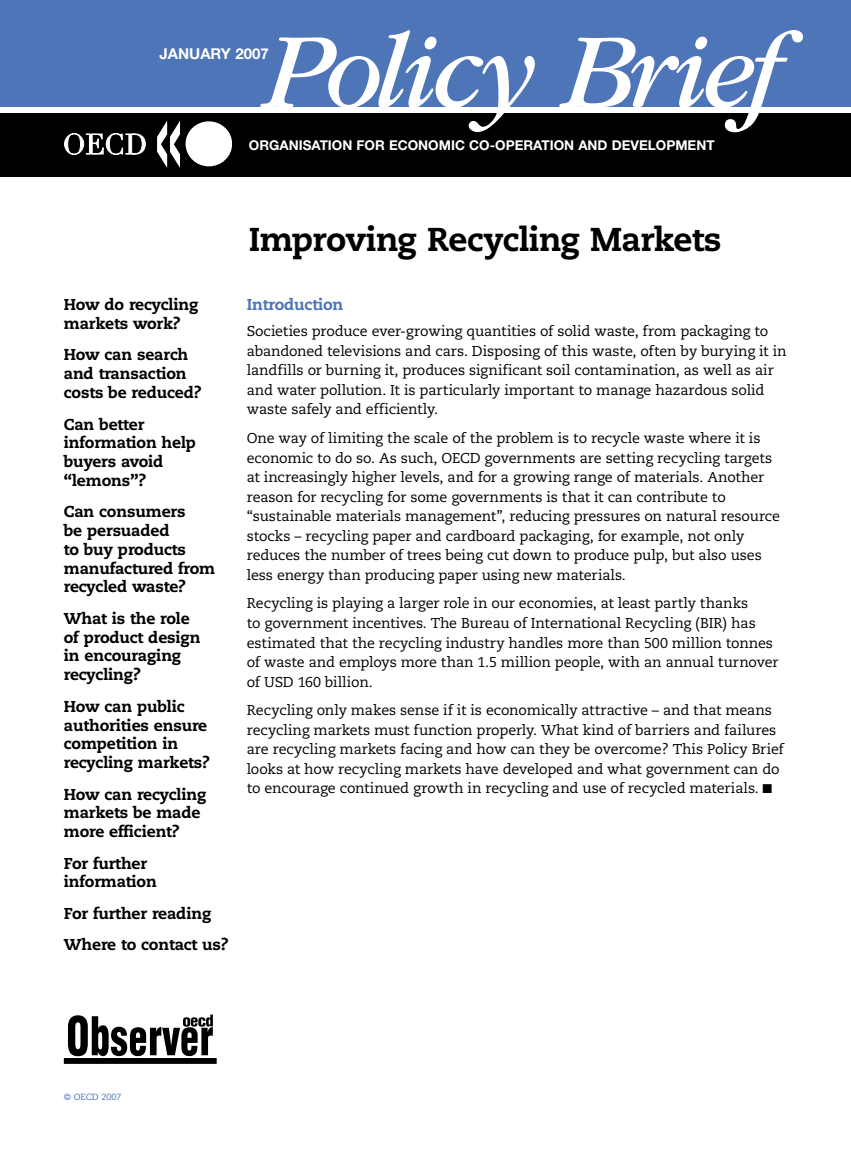
<style>
.page{position:relative;width:851px;height:1149px;background:#fff}
.page>*{position:absolute;margin:0;border:0;box-sizing:border-box;transform-origin:0 0}
.t1{font:italic 111px "ITC Garamond Std";letter-spacing:-.055em;color:#fff}
._01_Heading_1{font:800 33px "Caecilia";letter-spacing:-.02em;color:#000}
._99_ToC{font:800 15.75px/18.8px "Caecilia";letter-spacing:-.01em;color:#000}
._01_Heading_2{font:800 15.75px "Caecilia";letter-spacing:-.01em;color:#4d75b7}
.t2{font:700 15px "Helvetica Neue LT Std";color:#fff}
._00_Body{font:14.25px/19.5px "Caecilia";letter-spacing:-.01em;color:#000}
.t3{font:700 13.5px "Helvetica Neue LT Std";color:#fff}
.t4{font:9px "Caecilia";color:#4d75b7}
</style>
<div class="page">
<div style="left:0;top:113px;width:850px;height:63px;background:#000"></div>
<div style="left:0;top:0;width:850px;height:106px;background:#4d75b7"></div>
<div style="left:185px;top:121px;width:47px;height:45px;background:#fff;border-radius:50%"></div>
<svg style="left:157px;top:121px;width:23px;height:47px"></svg>
<svg style="left:64px;top:133px;width:82px;height:22px"></svg>
<div style="left:64px;top:1057px;width:153px;height:6px;background:#000"></div>
<svg style="left:68px;top:1014px;width:145px;height:41px"></svg>
<p class="t1" style="left:263px;top:11px;width:521px">Policy Brief</p>
<p class="t2" style="left:159px;top:44px;width:111px">JANUARY 2007</p>
<p class="t3" style="left:249px;top:136px;width:467px">ORGANISATION FOR ECONOMIC CO-OPERATION AND DEVELOPMENT</p>
<p class="_99_ToC" style="left:64px;top:295px;width:136px">How do recycling markets work?</p>
<p class="_99_ToC" style="left:64px;top:345px;width:139px">How can search and transaction costs be reduced?</p>
<p class="_99_ToC" style="left:64px;top:414px;width:134px">Can better information help buyers avoid “lemons”?</p>
<p class="_99_ToC" style="left:64px;top:502px;width:153px">Can consumers<br>be persuaded<br>to buy products manufactured from recycled waste?</p>
<p class="_99_ToC" style="left:64px;top:609px;width:138px">What is the role of product design in encouraging recycling?</p>
<p class="_99_ToC" style="left:64px;top:696px;width:147px">How can public authorities ensure competition in recycling markets?</p>
<p class="_99_ToC" style="left:64px;top:784px;width:144px">How can recycling markets be made more efficient?</p>
<p class="_99_ToC" style="left:64px;top:853px;width:94px">For further information</p>
<p class="_99_ToC" style="left:64px;top:903px;width:149px">For further reading</p>
<p class="_99_ToC" style="left:64px;top:935px;width:166px">Where to contact us?</p>
<p class="_01_Heading_1" style="left:249px;top:219px;width:474px">Improving Recycling Markets</p>
<p class="_01_Heading_2" style="left:247px;top:295px;width:98px">Introduction</p>
<p class="_00_Body" style="left:247px;top:321px;width:541px">Societies produce ever-growing quantities of solid waste, from packaging to abandoned televisions and cars. Disposing of this waste, often by burying it in landfills or burning it, produces significant soil contamination, as well as air and water pollution. It is particularly important to manage hazardous solid waste safely and efficiently.</p>
<p class="_00_Body" style="left:247px;top:428px;width:534px">One way of limiting the scale of the problem is to recycle waste where it is economic to do so. As such, OECD governments are setting recycling targets at increasingly higher levels, and for a growing range of materials. Another reason for recycling for some governments is that it can contribute to “sustainable materials management”, reducing pressures on natural resource stocks – recycling paper and cardboard packaging, for example, not only reduces the number of trees being cut down to produce pulp, but also uses less energy than producing paper using new materials.</p>
<p class="_00_Body" style="left:247px;top:594px;width:533px">Recycling is playing a larger role in our economies, at least partly thanks<br>to government incentives. The Bureau of International Recycling (BIR) has estimated that the recycling industry handles more than 500 million tonnes of waste and employs more than 1.5 million people, with an annual turnover of USD 160 billion.</p>
<p class="_00_Body" style="left:247px;top:700px;width:538px">Recycling only makes sense if it is economically attractive – and that means recycling markets must function properly. What kind of barriers and failures are recycling markets facing and how can they be overcome? This Policy Brief looks at how recycling markets have developed and what government can do to encourage continued growth in recycling and use of recycled materials. ■</p>
<p class="t4" style="left:64px;top:1091px;width:59px">© OECD 2007</p>
</div>
